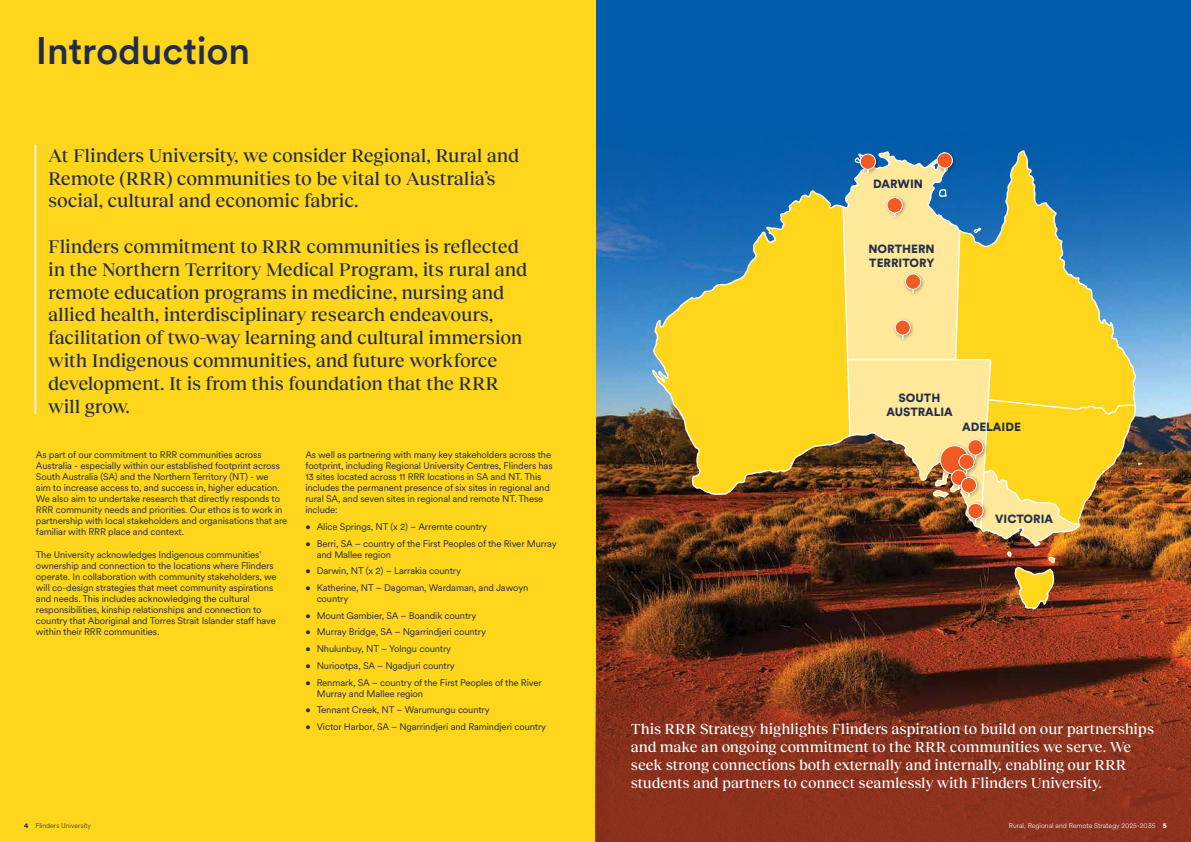
<style>
.page{position:relative;width:1191px;height:842px;background:#fff}
.page>*{position:absolute;margin:0;border:0;box-sizing:border-box;transform-origin:0 0}
.t1{font:500 38px "Circular XX";letter-spacing:-.005em;color:#222d4a}
.t2{font:500 19px/22.8px "Reckless Neue";letter-spacing:-.005em;color:#222d4a}
.t3{font:500 15px/18px "Reckless Neue";color:#fff}
.t4{font:900 11.8px/14.2px "Circular XX";color:#222d4a}
.t5{font:9.5px/11px "Circular XX";letter-spacing:-.01em;color:#222d4a}
.t6{font:300 7px "Circular XX";color:#fff}
.t7{font:300 7px "Circular XX";color:#222d4a}
.s1{font-weight:900}
</style>
<div class="page">
<div style="left:595px;top:0;width:596px;height:842px;background:#015cab"></div>
<img style="left:595px;top:120px;width:596px;height:557px">
<svg style="left:652px;top:190px;width:187px;height:305px;background:#b6ab42"></svg>
<div style="left:934px;top:150px;width:23px;height:27px;background:#035cab"></div>
<img style="left:839px;top:151px;width:297px;height:458px">
<div style="left:0;top:0;width:595px;height:842px;background:#ffd61b"></div>
<svg style="left:595px;top:677px;width:596px;height:165px;background:#85311c"></svg>
<hr style="left:34px;top:145px;width:2px;height:269px;background:#f5ede1">
<h1 class="t1" style="left:36px;top:24px;width:216px">Introduction</h1>
<h2 class="t2" style="left:48px;top:143px;width:472px">At Flinders University, we consider Regional, Rural and<br>Remote (RRR) communities to be vital to Australia’s social, cultural and economic fabric.</h2>
<p class="t2" style="left:48px;top:234px;width:480px">Flinders commitment to RRR communities is reflected in the Northern Territory Medical Program, its rural and remote education programs in medicine, nursing and allied health, interdisciplinary research endeavours, facilitation of two-way learning and cultural immersion with Indigenous communities, and future workforce development. It is from this foundation that the RRR will grow.</p>
<p class="t5" style="left:36px;top:449px;width:253px">As part of our commitment to RRR communities across Australia - especially within our established footprint across South Australia (SA) and the Northern Territory (NT) - we<br>aim to increase access to, and success in, higher education.<br>We also aim to undertake research that directly responds to RRR community needs and priorities. Our ethos is to work in partnership with local stakeholders and organisations that are familiar with RRR place and context.</p>
<p class="t5" style="left:36px;top:548px;width:242px">The University acknowledges Indigenous communities’ ownership and connection to the locations where Flinders operate. In collaboration with community stakeholders, we will co-design strategies that meet community aspirations and needs. This includes acknowledging the cultural responsibilities, kinship relationships and connection to country that Aboriginal and Torres Strait Islander staff have within their RRR communities.</p>
<p class="t4" style="left:873px;top:176px;width:51px">DARWIN</p>
<p class="t4" style="left:868px;top:241px;width:68px">NORTHERN<br>TERRITORY</p>
<p class="t4" style="left:886px;top:390px;width:68px;text-align:center">SOUTH<br>AUSTRALIA</p>
<p class="t4" style="left:962px;top:419px;width:60px">ADELAIDE</p>
<p class="t5" style="left:305px;top:449px;width:249px">As well as partnering with many key stakeholders across the footprint, including Regional University Centres, Flinders has 13 sites located across 11 RRR locations in SA and NT. This includes the permanent presence of six sites in regional and rural SA, and seven sites in regional and remote NT. These include:</p>
<p class="t5" style="left:305px;top:521px;width:183px">• Alice Springs, NT (x 2) – Arrernte country</p>
<p class="t5" style="left:317px;top:537px;width:242px;text-indent:-11px">• Berri, SA – country of the First Peoples of the River Murray and Mallee region</p>
<p class="t5" style="left:305px;top:565px;width:157px">• Darwin, NT (x 2) – Larrakia country</p>
<p class="t5" style="left:317px;top:582px;width:213px;text-indent:-11px">• Katherine, NT – Dagoman, Wardaman, and Jawoyn country</p>
<p class="t5" style="left:305px;top:610px;width:172px">• Mount Gambier, SA – Boandik country</p>
<p class="t5" style="left:305px;top:626px;width:182px">• Murray Bridge, SA – Ngarrindjeri country</p>
<p class="t5" style="left:305px;top:643px;width:147px">• Nhulunbuy, NT – Yolngu country</p>
<p class="t5" style="left:305px;top:660px;width:151px">• Nuriootpa, SA – Ngadjuri country</p>
<p class="t5" style="left:317px;top:676px;width:227px;text-indent:-11px">• Renmark, SA – country of the First Peoples of the River<br>Murray and Mallee region</p>
<p class="t5" style="left:305px;top:704px;width:186px">• Tennant Creek, NT – Warumungu country</p>
<p class="t5" style="left:305px;top:721px;width:242px">• Victor Harbor, SA – Ngarrindjeri and Ramindjeri country</p>
<p class="t3" style="left:631px;top:718px;width:524px">This RRR Strategy highlights Flinders aspiration to build on our partnerships and make an ongoing commitment to the RRR communities we serve. We seek strong connections both externally and internally, enabling our RRR students and partners to connect seamlessly with Flinders University.</p>
<p class="t4" style="left:995px;top:511px;width:59px">VICTORIA</p>
<p class="t7" style="left:24px;top:821px;width:68px"><span class="s1">4</span> Flinders University</p>
<p class="t6" style="left:1008px;top:820px;width:160px">Rural, Regional and Remote Strategy 2025-2035 <span class="s1">5</span></p>
</div>
